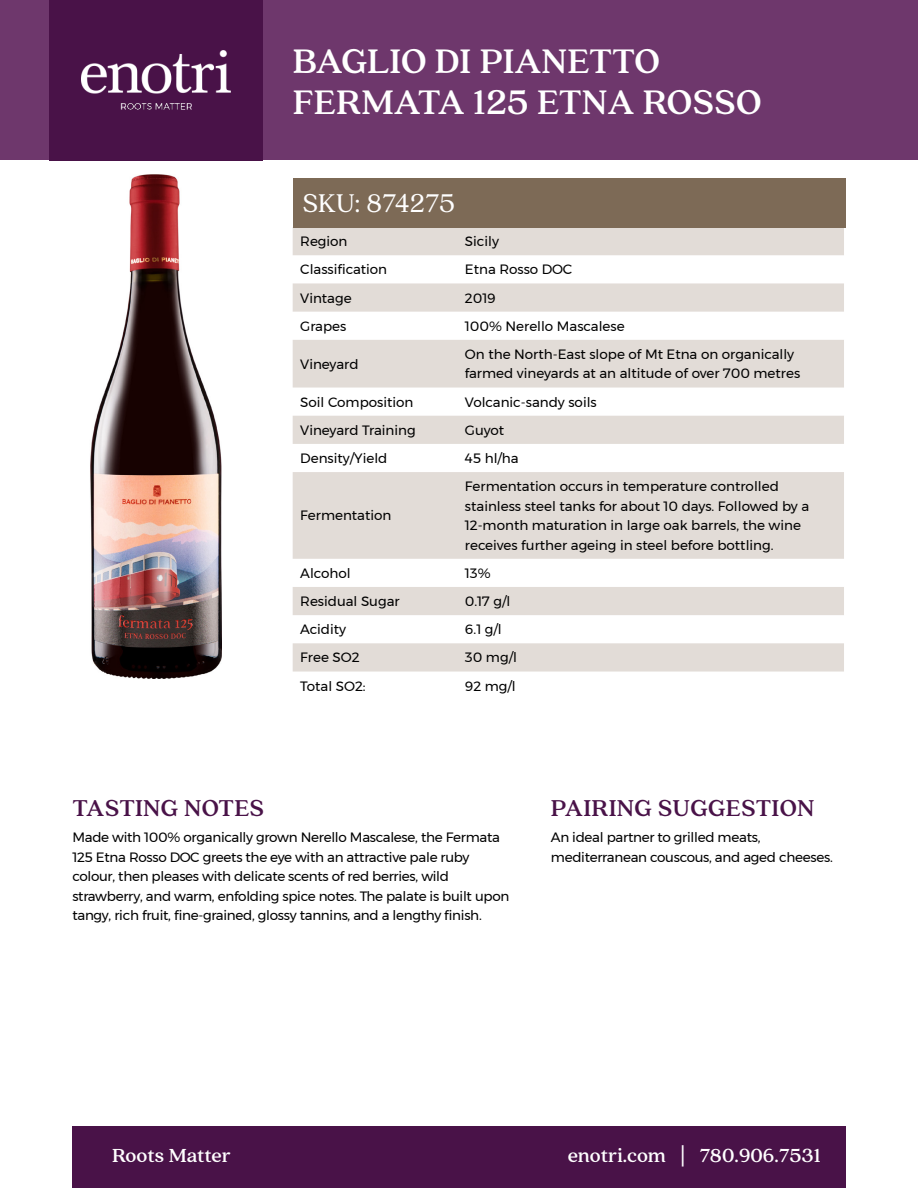
<style>
.page{position:relative;width:918px;height:1188px;background:#fff}
.page>*{position:absolute;margin:0;border:0;box-sizing:border-box;transform-origin:0 0}
.t1{font:700 37.8px/40.5px "Quincy CF";color:#fff}
.t2{font:28.5px "Quincy CF";color:#fff}
.t3{font:700 25.5px "Quincy CF";letter-spacing:.01em;color:#491248}
.t4{font:700 21px "Quincy CF";color:#fff}
.t5{font:13.5px/19.5px "Montserrat";color:#000}
.t6{font:13.5px/19.5px "Montserrat";letter-spacing:-.02em;color:#000}
</style>
<div class="page">
<div style="left:0;top:0;width:918px;height:160px;background:#6e376c"></div>
<img style="left:90px;top:174px;width:132px;height:504px">
<svg style="left:293px;top:228px;width:551px;height:444px;fill:#e2dcd7"></svg>
<div style="left:72px;top:1126px;width:774px;height:62px;background:#491248"></div>
<div style="left:49px;top:0;width:213px;height:160px;background:#491248"></div>
<img style="left:82px;top:51px;width:148px;height:59px">
<div style="left:293px;top:178px;width:553px;height:50px;background:#7d6a56"></div>
<h1 class="t1" style="left:293px;top:42px;width:470px">BAGLIO DI PIANETTO<br>FERMATA 125 ETNA ROSSO</h1>
<h2 class="t2" style="left:302px;top:186px;width:154px">SKU: 874275</h2>
<p class="t5" style="left:300px;top:232px;width:49px">Region</p>
<p class="t5" style="left:465px;top:232px;width:36px">Sicily</p>
<p class="t5" style="left:300px;top:260px;width:88px">Classification</p>
<p class="t5" style="left:465px;top:260px;width:109px">Etna Rosso DOC</p>
<p class="t5" style="left:300px;top:288px;width:53px">Vintage</p>
<p class="t5" style="left:465px;top:288px;width:32px">2019</p>
<p class="t5" style="left:300px;top:316px;width:48px">Grapes</p>
<p class="t5" style="left:465px;top:316px;width:161px">100% Nerello Mascalese</p>
<p class="t5" style="left:300px;top:354px;width:60px">Vineyard</p>
<p class="t5" style="left:465px;top:344px;width:337px">On the North-East slope of Mt Etna on organically farmed vineyards at an altitude of over 700 metres</p>
<p class="t5" style="left:300px;top:392px;width:115px">Soil Composition</p>
<p class="t5" style="left:465px;top:392px;width:133px">Volcanic-sandy soils</p>
<p class="t5" style="left:300px;top:420px;width:117px">Vineyard Training</p>
<p class="t5" style="left:465px;top:420px;width:41px">Guyot</p>
<p class="t5" style="left:300px;top:448px;width:89px">Density/Yield</p>
<p class="t5" style="left:465px;top:448px;width:55px">45 hl/ha</p>
<p class="t5" style="left:300px;top:506px;width:93px">Fermentation</p>
<p class="t5" style="left:465px;top:477px;width:346px">Fermentation occurs in temperature controlled stainless steel tanks for about 10 days. Followed by a 12-month maturation in large oak barrels, the wine receives further ageing in steel before bottling.</p>
<p class="t5" style="left:300px;top:563px;width:52px">Alcohol</p>
<p class="t5" style="left:465px;top:563px;width:27px">13%</p>
<p class="t5" style="left:300px;top:591px;width:101px">Residual Sugar</p>
<p class="t5" style="left:465px;top:591px;width:47px">0.17 g/l</p>
<p class="t5" style="left:300px;top:620px;width:47px">Acidity</p>
<p class="t5" style="left:465px;top:620px;width:38px">6.1 g/l</p>
<p class="t5" style="left:300px;top:648px;width:61px">Free SO2</p>
<p class="t5" style="left:465px;top:648px;width:53px">30 mg/l</p>
<p class="t5" style="left:300px;top:676px;width:67px">Total SO2:</p>
<p class="t5" style="left:465px;top:676px;width:52px">92 mg/l</p>
<h3 class="t3" style="left:72px;top:793px;width:193px">TASTING NOTES</h3>
<p class="t6" style="left:72px;top:828px;width:439px">Made with 100% organically grown Nerello Mascalese, the Fermata 125 Etna Rosso DOC greets the eye with an attractive pale ruby colour, then pleases with delicate scents of red berries, wild strawberry, and warm, enfolding spice notes. The palate is built upon tangy, rich fruit, fine-grained, glossy tannins, and a lengthy finish.</p>
<h3 class="t3" style="left:551px;top:793px;width:265px">PAIRING SUGGESTION</h3>
<p class="t6" style="left:551px;top:828px;width:283px">An ideal partner to grilled meats, mediterranean couscous, and aged cheeses.</p>
<h3 class="t4" style="left:112px;top:1143px;width:120px">Roots Matter</h3>
<h3 class="t4" style="left:568px;top:1143px;width:255px">enotri.com | 780.906.7531</h3>
</div>
